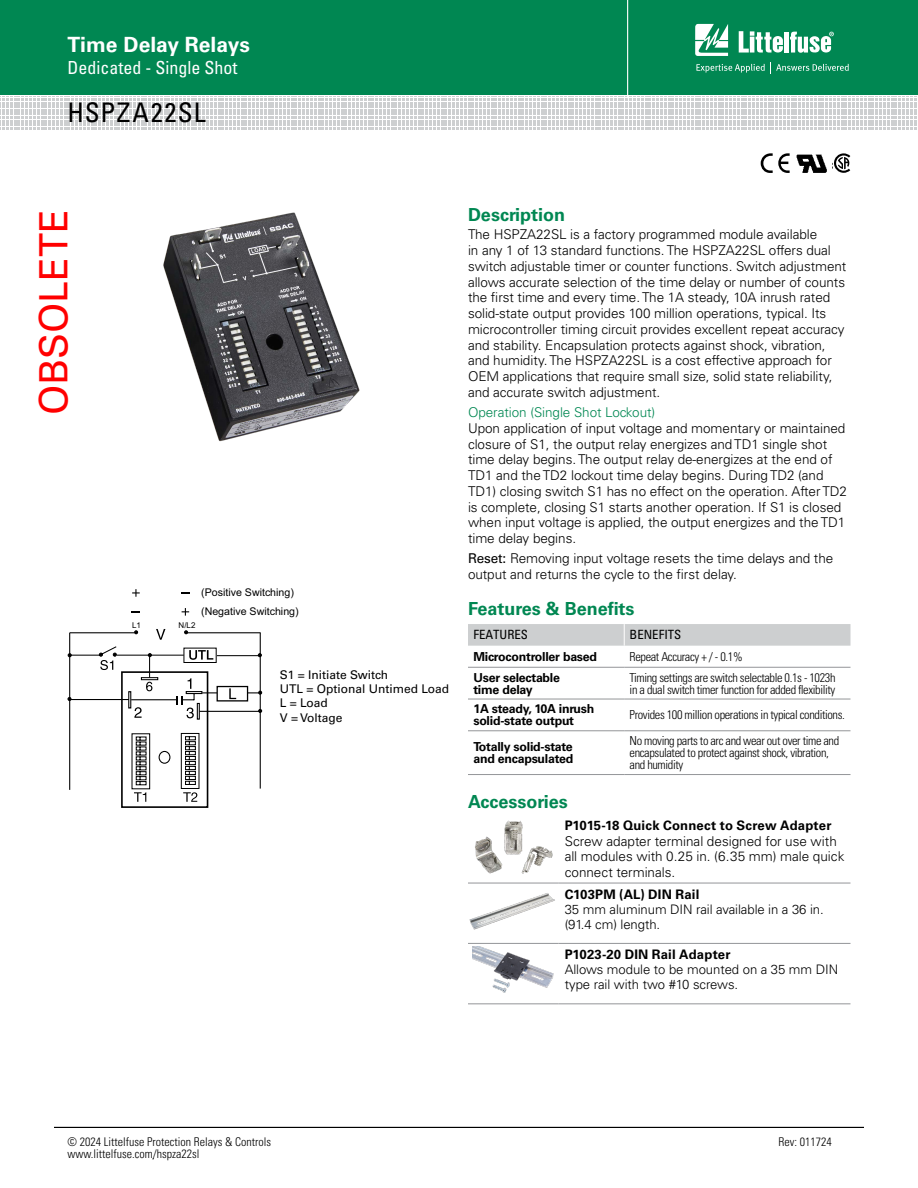
<style>
.page{position:relative;width:918px;height:1188px;background:#fff}
.page>*{position:absolute;margin:0;border:0;box-sizing:border-box;transform-origin:0 0}
.t1{font:39px "Univers LT Std";color:#f00}
.SERIES{font:condensed 27px "Univers LT Std";letter-spacing:.05em;color:#000}
.t2{font:700 21px "Univers LT Std";color:#fff}
.Facts_Subhead{font:700 18px "Univers LT Std";color:#008752}
.t3{font:condensed 18px "Univers LT Std";color:#fff}
.Body_text{font:300 13.5px/15.8px "Univers LT Std";letter-spacing:-.005em;color:#000}
.Acess_table_text{font:300 13.5px/15.8px "Univers LT Std";color:#000}
.Acess_table_text-2{font:300 13.2px/15px "Univers LT Std";letter-spacing:-.005em;color:#000}
.Acess_table_text-3{font:700 13.2px "Univers LT Std";letter-spacing:.01em;color:#000}
.SubTitleTOC{font:condensed 12.75px "Univers LT Std";color:#000}
.Benefits_text{font:300 condensed 12.3px/12px "Univers LT Std";letter-spacing:-.03em;color:#000}
.features_text{font:700 12.3px/12px "Univers LT Std";letter-spacing:-.02em;color:#000}
.t4{font:300 condensed 12px "Univers LT Std";color:#000}
.Chart_Text{font:12px "Univers LT Std";color:#000}
.t5{font:10.65px/18.9px "Arial";color:#000}
.t6{font:7.95px "Arial";color:#000}
.s1{color:#008752}
.s2{font-weight:400}
.s3{font-weight:700}
</style>
<div class="page">
<div style="left:0;top:0;width:918px;height:95px;background:#008752"></div>
<svg style="left:0;top:96px;width:917px;height:34px"></svg>
<hr style="left:627px;top:0;width:1px;height:98px;background:#fff">
<svg style="left:695px;top:24px;width:33px;height:32px"></svg>
<div style="left:784px;top:32px;width:5px;height:21px;background:#fff"></div>
<svg style="left:790px;top:32px;width:44px;height:21px"></svg>
<svg style="left:739px;top:31px;width:44px;height:22px"></svg>
<svg style="left:696px;top:62px;width:153px;height:11px"></svg>
<hr style="left:54px;top:1127px;width:810px;height:1px;background:#000">
<hr style="left:468px;top:667px;width:156px;height:1px;background:#939598">
<hr style="left:624px;top:667px;width:226px;height:1px;background:#939598">
<hr style="left:468px;top:699px;width:156px;height:1px;background:#939598">
<hr style="left:624px;top:699px;width:226px;height:1px;background:#939598">
<hr style="left:468px;top:731px;width:156px;height:1px;background:#939598">
<hr style="left:624px;top:731px;width:226px;height:1px;background:#939598">
<hr style="left:468px;top:774px;width:156px;height:1px;background:#939598">
<hr style="left:624px;top:774px;width:226px;height:1px;background:#939598">
<div style="left:468px;top:624px;width:382px;height:22px;background:#cdcfd0"></div>
<hr style="left:468px;top:1003px;width:91px;height:1px;background:#939598">
<hr style="left:559px;top:1003px;width:291px;height:1px;background:#939598">
<hr style="left:468px;top:883px;width:91px;height:1px;background:#939598">
<hr style="left:559px;top:883px;width:291px;height:1px;background:#939598">
<hr style="left:468px;top:943px;width:91px;height:1px;background:#939598">
<hr style="left:559px;top:943px;width:291px;height:1px;background:#939598">
<img style="left:475px;top:820px;width:78px;height:54px">
<img style="left:469px;top:893px;width:86px;height:37px">
<img style="left:472px;top:946px;width:82px;height:47px">
<div style="left:121px;top:671px;width:87px;height:137px;border:2px solid #000"></div>
<hr style="left:186px;top:632px;width:75px;height:1px;background:#000">
<div style="left:217px;top:686px;width:31px;height:16px;border:1px solid #000"></div>
<hr style="left:199px;top:711px;width:62px;height:1px;background:#000">
<hr style="left:260px;top:633px;width:1px;height:156px;background:#000">
<svg style="left:247px;top:691px;width:15px;height:4px"></svg>
<svg style="left:229px;top:688px;width:7px;height:11px"></svg>
<svg style="left:182px;top:608px;width:7px;height:8px"></svg>
<hr style="left:217px;top:655px;width:43px;height:1px;background:#000">
<svg style="left:132px;top:589px;width:8px;height:8px"></svg>
<svg style="left:68px;top:629px;width:149px;height:173px"></svg>
<hr style="left:149px;top:655px;width:35px;height:1px;background:#000">
<div style="left:183px;top:648px;width:34px;height:15px;border:1px solid #000"></div>
<img style="left:163px;top:212px;width:197px;height:230px">
<img style="left:796px;top:154px;width:31px;height:19px">
<svg style="left:834px;top:153px;width:16px;height:20px"></svg>
<svg style="left:761px;top:153px;width:29px;height:20px"></svg>
<h3 class="t2" style="left:68px;top:33px;width:184px">Time Delay Relays</h3>
<h3 class="t3" style="left:68px;top:56px;width:171px">Dedicated - Single Shot</h3>
<p class="SERIES" style="left:68px;top:96px;width:140px">HSPZA22SL</p>
<h1 class="t1" style="left:31px;top:415px;width:207px;rotate:-90deg">OBSOLETE</h1>
<p class="t5" style="left:201px;top:583px;width:99px">(Positive Switching) (Negative Switching)</p>
<p class="t6" style="left:132px;top:620px;width:10px">L1</p>
<p class="t6" style="left:179px;top:620px;width:18px">N/L2</p>
<p class="Chart_Text" style="left:280px;top:667px;width:110px">S1 = Initiate Switch</p>
<p class="Chart_Text" style="left:280px;top:682px;width:171px">UTL = Optional Untimed Load</p>
<p class="Chart_Text" style="left:280px;top:696px;width:50px">L = Load</p>
<p class="Chart_Text" style="left:280px;top:710px;width:64px">V = Voltage</p>
<p class="Facts_Subhead" style="left:468px;top:204px;width:99px">Description</p>
<p class="Body_text" style="left:468px;top:227px;width:380px">The HSPZA22SL is a factory programmed module available<br>in any 1 of 13 standard functions. The HSPZA22SL offers dual switch adjustable timer or counter functions. Switch adjustment allows accurate selection of the time delay or number of counts the first time and every time. The 1A steady, 10A inrush rated solid-state output provides 100 million operations, typical. Its microcontroller timing circuit provides excellent repeat accuracy and stability. Encapsulation protects against shock, vibration, and humidity. The HSPZA22SL is a cost effective approach for OEM applications that require small size, solid state reliability, and accurate switch adjustment.</p>
<p class="Body_text" style="left:468px;top:404px;width:381px"><span class="s1">Operation (Single Shot Lockout)<br></span>Upon application of input voltage and momentary or maintained closure of S1, the output relay energizes and TD1 single shot time delay begins. The output relay de-energizes at the end of TD1 and the TD2 lockout time delay begins. During TD2 (and TD1) closing switch S1 has no effect on the operation. After TD2 is complete, closing S1 starts another operation. If S1 is closed when input voltage is applied, the output energizes and the TD1 time delay begins.</p>
<p class="Body_text" style="left:468px;top:551px;width:367px"><span class="s2">Reset:</span> Removing input voltage resets the time delays and the output and returns the cycle to the first delay.</p>
<p class="Facts_Subhead" style="left:468px;top:598px;width:168px">Features &amp; Benefits</p>
<p class="SubTitleTOC" style="left:473px;top:627px;width:56px">FEATURES</p>
<p class="SubTitleTOC" style="left:630px;top:627px;width:53px">BENEFITS</p>
<p class="features_text" style="left:473px;top:651px;width:125px">Microcontroller based</p>
<p class="Benefits_text" style="left:630px;top:651px;width:115px">Repeat Accuracy + / - 0.1%</p>
<p class="features_text" style="left:473px;top:671px;width:88px">User selectable time delay</p>
<p class="Benefits_text" style="left:630px;top:671px;width:207px">Timing settings are switch selectable 0.1s - 1023h in a dual switch timer function for added flexibility</p>
<p class="features_text" style="left:473px;top:703px;width:122px">1A steady, 10A inrush solid-state output</p>
<p class="Benefits_text" style="left:630px;top:709px;width:217px">Provides 100 million operations in typical conditions.</p>
<p class="features_text" style="left:473px;top:741px;width:101px">Totally solid-state and encapsulated</p>
<p class="Benefits_text" style="left:630px;top:735px;width:211px">No moving parts to arc and wear out over time and encapsulated to protect against shock, vibration, and humidity</p>
<p class="Facts_Subhead" style="left:468px;top:791px;width:101px">Accessories</p>
<p class="Acess_table_text-3" style="left:565px;top:817px;width:268px">P1015-18 Quick Connect to Screw Adapter</p>
<p class="Acess_table_text" style="left:565px;top:833px;width:281px">Screw adapter terminal designed for use with all modules with 0.25 in. (6.35 mm) male quick connect terminals.</p>
<p class="Acess_table_text-2" style="left:565px;top:886px;width:261px"><span class="s3">C103PM (AL) DIN Rail<br></span>35 mm aluminum DIN rail available in a 36 in. (91.4 cm) length.</p>
<p class="Acess_table_text-3" style="left:565px;top:947px;width:167px">P1023-20 DIN Rail Adapter</p>
<p class="Acess_table_text-2" style="left:565px;top:962px;width:275px">Allows module to be mounted on a 35 mm DIN type rail with two #10 screws.</p>
<p class="t4" style="left:68px;top:1134px;width:205px">© 2024 Littelfuse Protection Relays &amp; Controls</p>
<p class="t4" style="left:779px;top:1134px;width:55px">Rev: 011724</p>
<p class="t4" style="left:68px;top:1146px;width:134px">www.littelfuse.com/hspza22sl</p>
</div>
